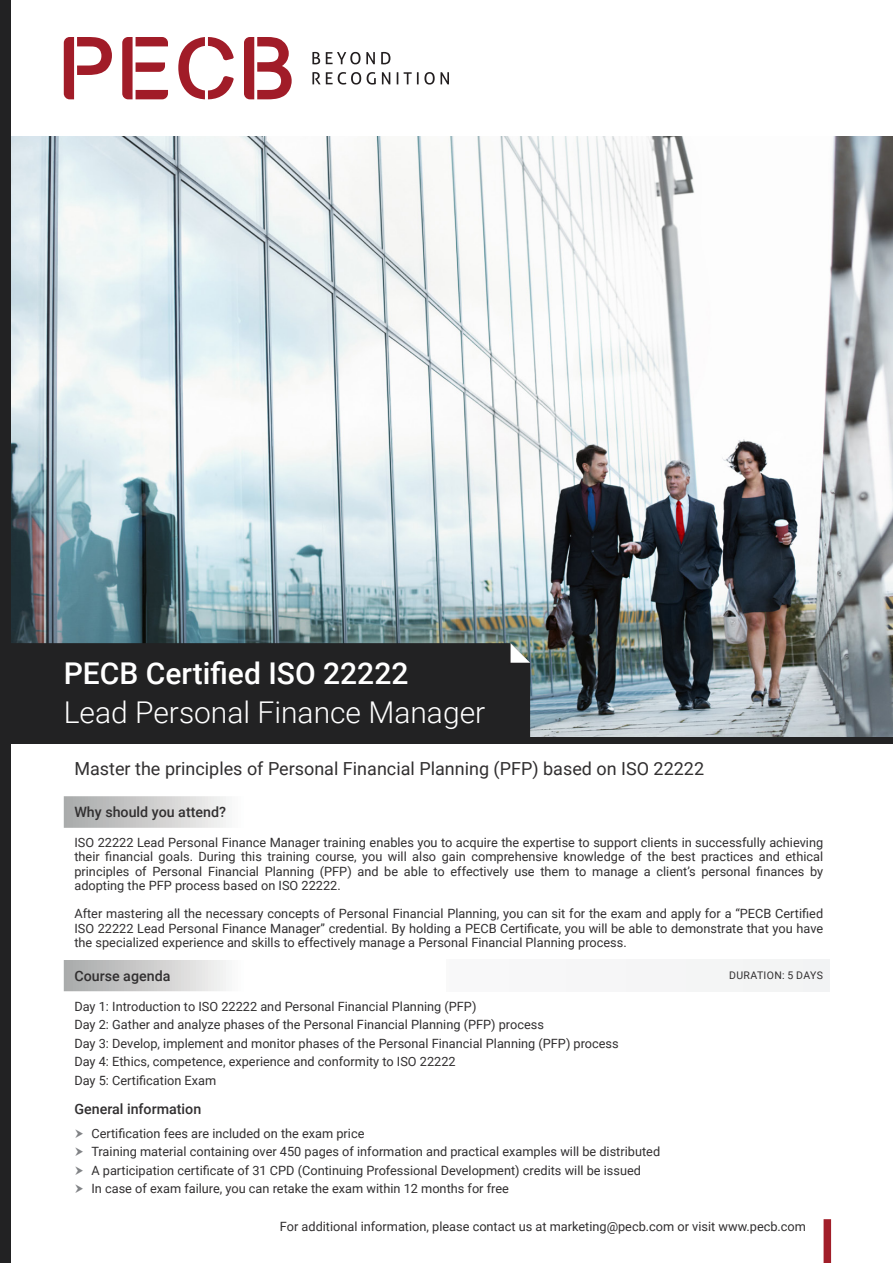
<style>
.page{position:relative;width:893px;height:1263px;background:#fff}
.page>*{position:absolute;margin:0;border:0;box-sizing:border-box;transform-origin:0 0}
.t1{font:300 30px/38.4px "Roboto";color:#fff}
.t2{font:18px "Roboto";color:#312f30}
.Table1{font:500 14.25px "Roboto";color:#312f30}
.Bullet{font:12.75px/14.2px "Roboto";color:#312f30;text-align:justify}
.Table1-2{font:10.5px "Roboto";letter-spacing:.035em;color:#312f30}
.s1{font-weight:500}
</style>
<div class="page">
<img style="left:11px;top:136px;width:882px;height:601px">
<div style="left:824px;top:1219px;width:7px;height:44px;background:#a11e29"></div>
<div style="left:0;top:0;width:11px;height:1263px;background:#222223"></div>
<div style="left:11px;top:643px;width:519px;height:94px;background:#222223"></div>
<svg style="left:509px;top:643px;width:21px;height:22px"></svg>
<div style="left:0;top:737px;width:893px;height:6px;background:#222223"></div>
<svg style="left:64px;top:796px;width:162px;height:195px;background:#ccc"></svg>
<div style="left:64px;top:828px;width:765px;height:132px;background:#fff"></div>
<div style="left:446px;top:960px;width:383px;height:31px;background:#f5f5f6"></div>
<svg style="left:64px;top:37px;width:48px;height:62px"></svg>
<svg style="left:122px;top:37px;width:46px;height:62px"></svg>
<svg style="left:178px;top:37px;width:56px;height:62px"></svg>
<svg style="left:244px;top:37px;width:48px;height:62px"></svg>
<svg style="left:312px;top:52px;width:8px;height:12px"></svg>
<svg style="left:326px;top:52px;width:49px;height:12px"></svg>
<svg style="left:381px;top:52px;width:9px;height:12px"></svg>
<svg style="left:312px;top:72px;width:49px;height:13px"></svg>
<svg style="left:367px;top:72px;width:9px;height:13px"></svg>
<svg style="left:382px;top:72px;width:8px;height:12px"></svg>
<svg style="left:397px;top:72px;width:1px;height:12px"></svg>
<svg style="left:404px;top:72px;width:45px;height:13px"></svg>
<p class="t1" style="left:64px;top:653px;width:423px"><span class="s1">PECB Certified ISO 22222<br></span>Lead Personal Finance Manager</p>
<p class="t2" style="left:74px;top:756px;width:631px">Master the principles of Personal Financial Planning (PFP) based on ISO 22222</p>
<p class="Table1" style="left:74px;top:802px;width:153px">Why should you attend?</p>
<p class="Bullet" style="left:74px;top:835px;width:750px">ISO 22222 Lead Personal Finance Manager training enables you to acquire the expertise to support clients in successfully achieving their financial goals. During this training course, you will also gain comprehensive knowledge of the best practices and ethical principles of Personal Financial Planning (PFP) and be able to effectively use them to manage a client’s personal finances by adopting the PFP process based on ISO 22222.</p>
<p class="Bullet" style="left:74px;top:906px;width:750px">After mastering all the necessary concepts of Personal Financial Planning, you can sit for the exam and apply for a “PECB Certified ISO 22222 Lead Personal Finance Manager” credential. By holding a PECB Certificate, you will be able to demonstrate that you have the specialized experience and skills to effectively manage a Personal Financial Planning process.</p>
<p class="Table1" style="left:74px;top:965px;width:98px">Course agenda</p>
<p class="Table1-2" style="left:729px;top:968px;width:95px">DURATION: 5 DAYS</p>
<p class="Bullet" style="left:74px;top:998px;width:404px">Day 1: Introduction to ISO 22222 and Personal Financial Planning (PFP)</p>
<p class="Bullet" style="left:74px;top:1017px;width:471px">Day 2: Gather and analyze phases of the Personal Financial Planning (PFP) process</p>
<p class="Bullet" style="left:74px;top:1035px;width:546px">Day 3: Develop, implement and monitor phases of the Personal Financial Planning (PFP) process</p>
<p class="Bullet" style="left:74px;top:1054px;width:383px">Day 4: Ethics, competence, experience and conformity to ISO 22222</p>
<p class="Bullet" style="left:74px;top:1072px;width:143px">Day 5: Certification Exam</p>
<p class="Table1" style="left:74px;top:1099px;width:128px">General information</p>
<p class="Bullet" style="left:91px;top:1125px;width:275px">Certification fees are included on the exam price</p>
<p class="Bullet" style="left:91px;top:1144px;width:570px">Training material containing over 450 pages of information and practical examples will be distributed</p>
<p class="Bullet" style="left:91px;top:1162px;width:551px">A participation certificate of 31 CPD (Continuing Professional Development) credits will be issued</p>
<p class="Bullet" style="left:91px;top:1181px;width:419px">In case of exam failure, you can retake the exam within 12 months for free</p>
<p class="Bullet" style="left:280px;top:1219px;width:528px">For additional information, please contact us at marketing@pecb.com or visit www.pecb.com</p>
</div>
